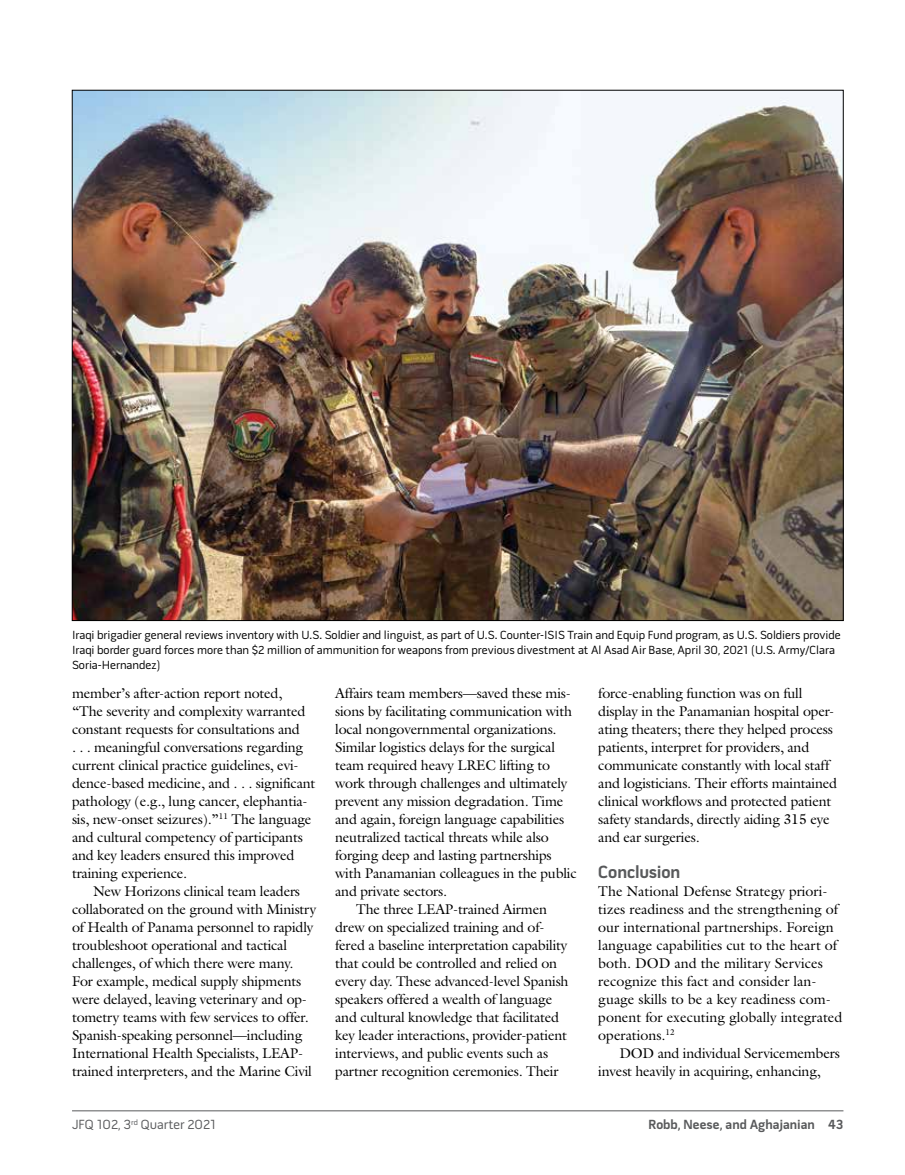
<style>
.page{position:relative;width:905px;height:1175px;background:#fff}
.page>*{position:absolute;margin:0;border:0;box-sizing:border-box;transform-origin:0 0}
.t1{font:700 18px "Pill Gothic 600 mg";letter-spacing:-.005em;color:#58595b}
.t2{font:14.25px/18px "Galliard Std";letter-spacing:-.015em;color:#000}
.t3{font:700 13.5px "Pill Gothic 600 mg";color:#58595b}
.t4{font:13.5px "Pill Gothic 600 mg";color:#58595b}
.t5{font:12px/15px "Pill Gothic 600 mg";color:#000}
</style>
<div class="page">
<hr style="left:72px;top:1110px;width:771px;height:1px;background:#58595b">
<img style="left:74px;top:92px;width:767px;height:527px">
<p class="t5" style="left:72px;top:628px;width:770px">Iraqi brigadier general reviews inventory with U.S. Soldier and linguist, as part of U.S. Counter-ISIS Train and Equip Fund program, as U.S. Soldiers provide<br>Iraqi border guard forces more than $2 million of ammunition for weapons from previous divestment at Al Asad Air Base, April 30, 2021 (U.S. Army/Clara<br>Soria-Hernandez)</p>
<p class="t2" style="left:72px;top:683px;width:245px">member’s after-action report noted, “The severity and complexity warranted constant requests for consultations and<br>. . . meaningful conversations regarding current clinical practice guidelines, evi&shy;dence-based medicine, and . . . significant pathology (e.g., lung cancer, elephantia&shy;sis, new-onset seizures).”<sup>11</sup> The language and cultural competency of participants and key leaders ensured this improved training experience.</p>
<p class="t2" style="left:72px;top:881px;width:246px;text-indent:21px">New Horizons clinical team leaders collaborated on the ground with Ministry of Health of Panama personnel to rapidly troubleshoot operational and tactical challenges, of which there were many.<br>For example, medical supply shipments were delayed, leaving veterinary and op&shy;tometry teams with few services to offer.<br>Spanish-speaking personnel—including International Health Specialists, LEAP&shy;trained interpreters, and the Marine Civil</p>
<p class="t2" style="left:335px;top:683px;width:237px">Affairs team members—saved these mis-</p>
<p class="t2" style="left:335px;top:701px;width:238px">sions by facilitating communication with</p>
<p class="t2" style="left:335px;top:719px;width:223px">local nongovernmental organizations.</p>
<p class="t2" style="left:335px;top:737px;width:221px">Similar logistics delays for the surgical</p>
<p class="t2" style="left:335px;top:755px;width:216px">team required heavy LREC lifting to</p>
<p class="t2" style="left:335px;top:773px;width:234px">work through challenges and ultimately</p>
<p class="t2" style="left:335px;top:791px;width:230px">prevent any mission degradation. Time</p>
<p class="t2" style="left:335px;top:809px;width:230px">and again, foreign language capabilities</p>
<p class="t2" style="left:335px;top:827px;width:215px">neutralized tactical threats while also</p>
<p class="t2" style="left:335px;top:845px;width:218px">forging deep and lasting partnerships</p>
<p class="t2" style="left:335px;top:863px;width:243px">with Panamanian colleagues in the public</p>
<p class="t2" style="left:335px;top:881px;width:113px">and private sectors.</p>
<p class="t2" style="left:356px;top:899px;width:192px">The three LEAP-trained Airmen</p>
<p class="t2" style="left:335px;top:917px;width:211px">drew on specialized training and of-</p>
<p class="t2" style="left:335px;top:935px;width:234px">fered a baseline interpretation capability</p>
<p class="t2" style="left:335px;top:953px;width:223px">that could be controlled and relied on</p>
<p class="t2" style="left:335px;top:971px;width:235px">every day. These advanced-level Spanish</p>
<p class="t2" style="left:335px;top:989px;width:219px">speakers offered a wealth of language</p>
<p class="t2" style="left:335px;top:1007px;width:225px">and cultural knowledge that facilitated</p>
<p class="t2" style="left:335px;top:1025px;width:233px">key leader interactions, provider-patient</p>
<p class="t2" style="left:335px;top:1043px;width:214px">interviews, and public events such as</p>
<p class="t2" style="left:335px;top:1061px;width:225px">partner recognition ceremonies. Their</p>
<p class="t2" style="left:598px;top:683px;width:240px">force-enabling function was on full display in the Panamanian hospital oper&shy;ating theaters; there they helped process patients, interpret for providers, and communicate constantly with local staff and logisticians. Their efforts maintained clinical workflows and protected patient safety standards, directly aiding 315 eye and ear surgeries.</p>
<p class="t1" style="left:598px;top:864px;width:83px">Conclusion</p>
<p class="t2" style="left:598px;top:881px;width:245px">The National Defense Strategy priori&shy;tizes readiness and the strengthening of our international partnerships. Foreign language capabilities cut to the heart of both. DOD and the military Services recognize this fact and consider lan&shy;guage skills to be a key readiness com&shy;ponent for executing globally integrated operations.<sup>12</sup></p>
<p class="t2" style="left:598px;top:1043px;width:243px;text-indent:21px">DOD and individual Servicemembers invest heavily in acquiring, enhancing,</p>
<p class="t4" style="left:72px;top:1119px;width:146px">JFQ 102, 3<sup>rd</sup> Quarter 2021</p>
<p class="t3" style="left:648px;top:1119px;width:196px">Robb, Neese, and Aghajanian 43</p>
</div>
